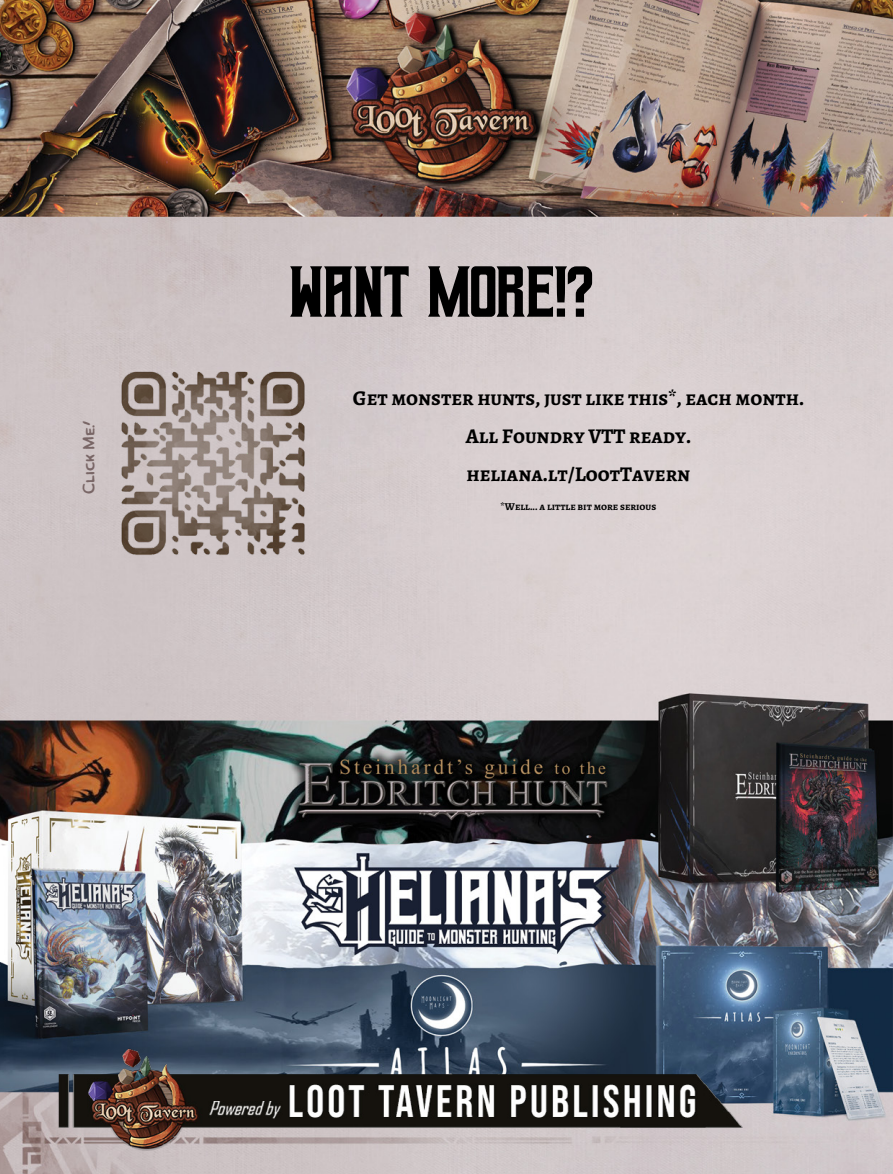
<style>
.page{position:relative;width:893px;height:1174px;background:#fff}
.page>*{position:absolute;margin:0;border:0;box-sizing:border-box;transform-origin:0 0}
.t1{font:72px "Geizer";letter-spacing:-.01em;color:#000}
.t2{font:700 21px/38px "Alegreya SC";color:#000;text-align:center}
.t3{font:700 16.5px "Zatanna Misdirection";color:#796666}
.t4{font:700 10.5px "Alegreya SC";color:#000}
</style>
<div class="page">
<img style="left:0;top:0;width:893px;height:1174px">
<img style="left:109px;top:359px;width:208px;height:207px">
<img style="left:41px;top:1043px;width:736px;height:123px">
<p class="t3" style="left:81px;top:493px;width:74px;rotate:-90deg">Click Me!</p>
<h1 class="t1" style="left:289px;top:261px;width:306px">Want MORE!?</h1>
<p class="t2" style="left:353px;top:379px;width:453px">Get monster hunts, just like this*, each month.<br>All Foundry VTT ready. heliana.lt/LootTavern</p>
<p class="t4" style="left:501px;top:499px;width:157px">*Well... a little bit more serious</p>
</div>
